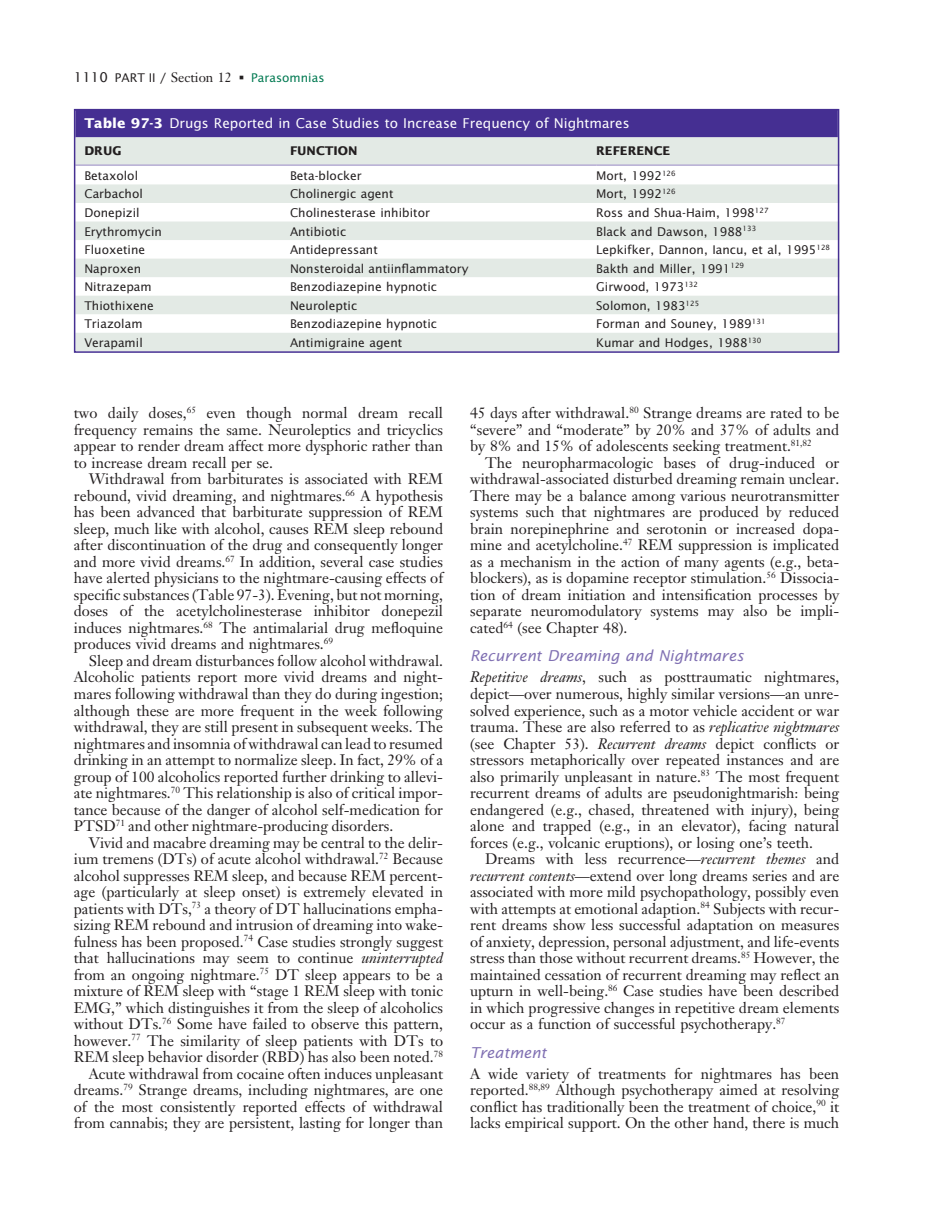
<style>
.page{position:relative;width:942px;height:1212px;background:#fff}
.page>*{position:absolute;margin:0;border:0;box-sizing:border-box;transform-origin:0 0}
.t1{font:15px/16.5px "Janson Text";color:#231f20;text-align:justify}
.t2{font:italic 15px "Lucida Sans";color:#8171b3}
.t3{font:13.5px "Lucida Sans";color:#fff}
.t4{font:12px "Lucida Sans";color:#231f20}
.t5{font:12px "Lucida Sans";color:#017951}
.t6{font:700 12px "Lucida Sans";color:#231f20}
.s1{font-size:13.5px;color:#231f20}
.s2{color:#231f20}
.s3{font-family:"Janson Text";font-size:13.5px;color:#231f20}
.s4{font-weight:700}
.s5{font-style:italic}
</style>
<div class="page">
<div style="left:75px;top:109px;width:762px;height:28px;background:#452f92"></div>
<div style="left:77px;top:137px;width:759px;height:27px;background:#e3eae5"></div>
<svg style="left:77px;top:184px;width:759px;height:166px;fill:#e3eae5"></svg>
<hr style="left:75px;top:164px;width:215px;height:2px;background:#b6acd4">
<hr style="left:290px;top:164px;width:306px;height:2px;background:#b6acd4">
<hr style="left:596px;top:164px;width:243px;height:2px;background:#b6acd4">
<div style="left:74px;top:109px;width:765px;height:244px;border:2px solid #452f92"></div>
<p class="t5" style="left:74px;top:70px;width:252px"><span class="s1">1110</span> <span class="s2">PART II /</span> <span class="s3">Section 12</span> <span class="s2">•</span> Parasomnias</p>
<p class="t3" style="left:84px;top:115px;width:546px"><span class="s4">TABLE 97-3</span> Drugs Reported in Case Studies to Increase Frequency of Nightmares</p>
<p class="t6" style="left:84px;top:144px;width:37px">DRUG</p>
<p class="t6" style="left:290px;top:144px;width:26px">FUNCTION</p>
<p class="t6" style="left:596px;top:144px;width:18px">REFERENCE</p>
<p class="t4" style="left:84px;top:168px;width:55px">Betaxolol</p>
<p class="t4" style="left:290px;top:168px;width:73px">Beta-blocker</p>
<p class="t4" style="left:596px;top:168px;width:81px">Mort, 1992<sup>126</sup></p>
<p class="t4" style="left:84px;top:187px;width:60px">Carbachol</p>
<p class="t4" style="left:290px;top:187px;width:105px">Cholinergic agent</p>
<p class="t4" style="left:596px;top:187px;width:81px">Mort, 1992<sup>126</sup></p>
<p class="t4" style="left:84px;top:205px;width:57px">Donepizil</p>
<p class="t4" style="left:290px;top:205px;width:141px">Cholinesterase inhibitor</p>
<p class="t4" style="left:596px;top:205px;width:174px">Ross and Shua-Haim, 1998<sup>127</sup></p>
<p class="t4" style="left:84px;top:224px;width:79px">Erythromycin</p>
<p class="t4" style="left:290px;top:224px;width:58px">Antibiotic</p>
<p class="t4" style="left:596px;top:224px;width:161px">Black and Dawson, 1988<sup>133</sup></p>
<p class="t4" style="left:84px;top:242px;width:62px">Fluoxetine</p>
<p class="t4" style="left:290px;top:242px;width:89px">Antidepressant</p>
<p class="t4" style="left:596px;top:242px;width:235px">Lepkifker, Dannon, Iancu, et al, 1995<sup>128</sup></p>
<p class="t4" style="left:84px;top:261px;width:58px">Naproxen</p>
<p class="t4" style="left:290px;top:261px;width:180px">Nonsteroidal antiinflammatory</p>
<p class="t4" style="left:596px;top:261px;width:149px">Bakth and Miller, 1991<sup>129</sup></p>
<p class="t4" style="left:84px;top:279px;width:69px">Nitrazepam</p>
<p class="t4" style="left:290px;top:279px;width:148px">Benzodiazepine hypnotic</p>
<p class="t4" style="left:596px;top:279px;width:103px">Girwood, 1973<sup>132</sup></p>
<p class="t4" style="left:84px;top:298px;width:71px">Thiothixene</p>
<p class="t4" style="left:290px;top:298px;width:69px">Neuroleptic</p>
<p class="t4" style="left:596px;top:298px;width:105px">Solomon, 1983<sup>125</sup></p>
<p class="t4" style="left:84px;top:317px;width:60px">Triazolam</p>
<p class="t4" style="left:290px;top:317px;width:148px">Benzodiazepine hypnotic</p>
<p class="t4" style="left:596px;top:317px;width:171px">Forman and Souney, 1989<sup>131</sup></p>
<p class="t4" style="left:84px;top:335px;width:60px">Verapamil</p>
<p class="t4" style="left:290px;top:335px;width:114px">Antimigraine agent</p>
<p class="t4" style="left:596px;top:335px;width:167px">Kumar and Hodges, 1988<sup>130</sup></p>
<p class="t1" style="left:74px;top:405px;width:371px">two daily doses,<sup>65</sup> even though normal dream recall frequency remains the same. Neuroleptics and tricyclics appear to render dream affect more dysphoric rather than to increase dream recall per se.</p>
<p class="t1" style="left:74px;top:471px;width:371px;text-indent:15px">Withdrawal from barbiturates is associated with REM rebound, vivid dreaming, and nightmares.<sup>66</sup> A hypothesis has been advanced that barbiturate suppression of REM sleep, much like with alcohol, causes REM sleep rebound after discontinuation of the drug and consequently longer and more vivid dreams.<sup>67</sup> In addition, several case studies have alerted physicians to the nightmare-causing effects of specific substances (Table 97-3). Evening, but not morning, doses of the acetylcholinesterase inhibitor donepezil induces nightmares.<sup>68</sup> The antimalarial drug mefloquine produces vivid dreams and nightmares.<sup>69</sup></p>
<p class="t1" style="left:74px;top:652px;width:371px;text-indent:15px">Sleep and dream disturbances follow alcohol withdrawal.<br>Alcoholic patients report more vivid dreams and night&shy;mares following withdrawal than they do during ingestion; although these are more frequent in the week following withdrawal, they are still present in subsequent weeks. The nightmares and insomnia of withdrawal can lead to resumed drinking in an attempt to normalize sleep. In fact, 29% of a group of 100 alcoholics reported further drinking to allevi&shy;ate nightmares.<sup>70</sup> This relationship is also of critical impor&shy;tance because of the danger of alcohol self-medication for PTSD<sup>71</sup> and other nightmare-producing disorders.</p>
<p class="t1" style="left:74px;top:834px;width:371px;text-align:right">Vivid and macabre dreaming may be central to the delir&shy;ium tremens (DTs) of acute alcohol withdrawal.<sup>72</sup> Because alcohol suppresses REM sleep, and because REM percent&shy;age (particularly at sleep onset) is extremely elevated in patients with DTs,<sup>73</sup> a theory of DT hallucinations empha&shy;sizing REM rebound and intrusion of dreaming into wake&shy;fulness has been proposed.<sup>74</sup> Case studies strongly suggest that hallucinations may seem to continue <span class="s5">uninterrupted </span>from an ongoing nightmare.<sup>75</sup> DT sleep appears to be a mixture of REM sleep with “stage 1 REM sleep with tonic EMG,” which distinguishes it from the sleep of alcoholics without DTs.<sup>76</sup> Some have failed to observe this pattern, however.<sup>77</sup> The similarity of sleep patients with DTs to REM sleep behavior disorder (RBD) has also been noted.<sup>78<br></sup>Acute withdrawal from cocaine often induces unpleasant dreams.<sup>79</sup> Strange dreams, including nightmares, are one of the most consistently reported effects of withdrawal from cannabis; they are persistent, lasting for longer than</p>
<p class="t1" style="left:470px;top:405px;width:371px">45 days after withdrawal.<sup>80</sup> Strange dreams are rated to be “severe” and “moderate” by 20% and 37% of adults and by 8% and 15% of adolescents seeking treatment.<sup>81,82</sup></p>
<p class="t1" style="left:470px;top:454px;width:371px;text-indent:15px">The neuropharmacologic bases of drug-induced or withdrawal-associated disturbed dreaming remain unclear.<br>There may be a balance among various neurotransmitter systems such that nightmares are produced by reduced brain norepinephrine and serotonin or increased dopa&shy;mine and acetylcholine.<sup>47</sup> REM suppression is implicated as a mechanism in the action of many agents (e.g., beta&shy;blockers), as is dopamine receptor stimulation.<sup>56</sup> Dissocia&shy;tion of dream initiation and intensification processes by separate neuromodulatory systems may also be impli&shy;cated<sup>64</sup> (see Chapter 48).</p>
<p class="t2" style="left:470px;top:647px;width:275px">Recurrent Dreaming and Nightmares</p>
<p class="t1" style="left:470px;top:669px;width:371px"><span class="s5">Repetitive dreams</span>, such as posttraumatic nightmares, depict—over numerous, highly similar versions—an unre&shy;solved experience, such as a motor vehicle accident or war trauma. These are also referred to as <span class="s5">replicative nightmares </span>(see Chapter 53). <span class="s5">Recurrent dreams</span> depict conflicts or stressors metaphorically over repeated instances and are also primarily unpleasant in nature.<sup>83</sup> The most frequent recurrent dreams of adults are pseudonightmarish: being endangered (e.g., chased, threatened with injury), being alone and trapped (e.g., in an elevator), facing natural forces (e.g., volcanic eruptions), or losing one’s teeth.</p>
<p class="t1" style="left:470px;top:850px;width:371px;text-indent:15px">Dreams with less recurrence—<span class="s5">recurrent themes</span> and <span class="s5">recurrent contents</span>—extend over long dreams series and are associated with more mild psychopathology, possibly even with attempts at emotional adaption.<sup>84</sup> Subjects with recur&shy;rent dreams show less successful adaptation on measures of anxiety, depression, personal adjustment, and life-events stress than those without recurrent dreams.<sup>85</sup> However, the maintained cessation of recurrent dreaming may reflect an upturn in well-being.<sup>86</sup> Case studies have been described in which progressive changes in repetitive dream elements occur as a function of successful psychotherapy.<sup>87</sup></p>
<p class="t2" style="left:470px;top:1043px;width:78px">Treatment</p>
<p class="t1" style="left:470px;top:1065px;width:371px">A wide variety of treatments for nightmares has been reported.<sup>88,89</sup> Although psychotherapy aimed at resolving conflict has traditionally been the treatment of choice,<sup>90</sup> it lacks empirical support. On the other hand, there is much</p>
</div>
